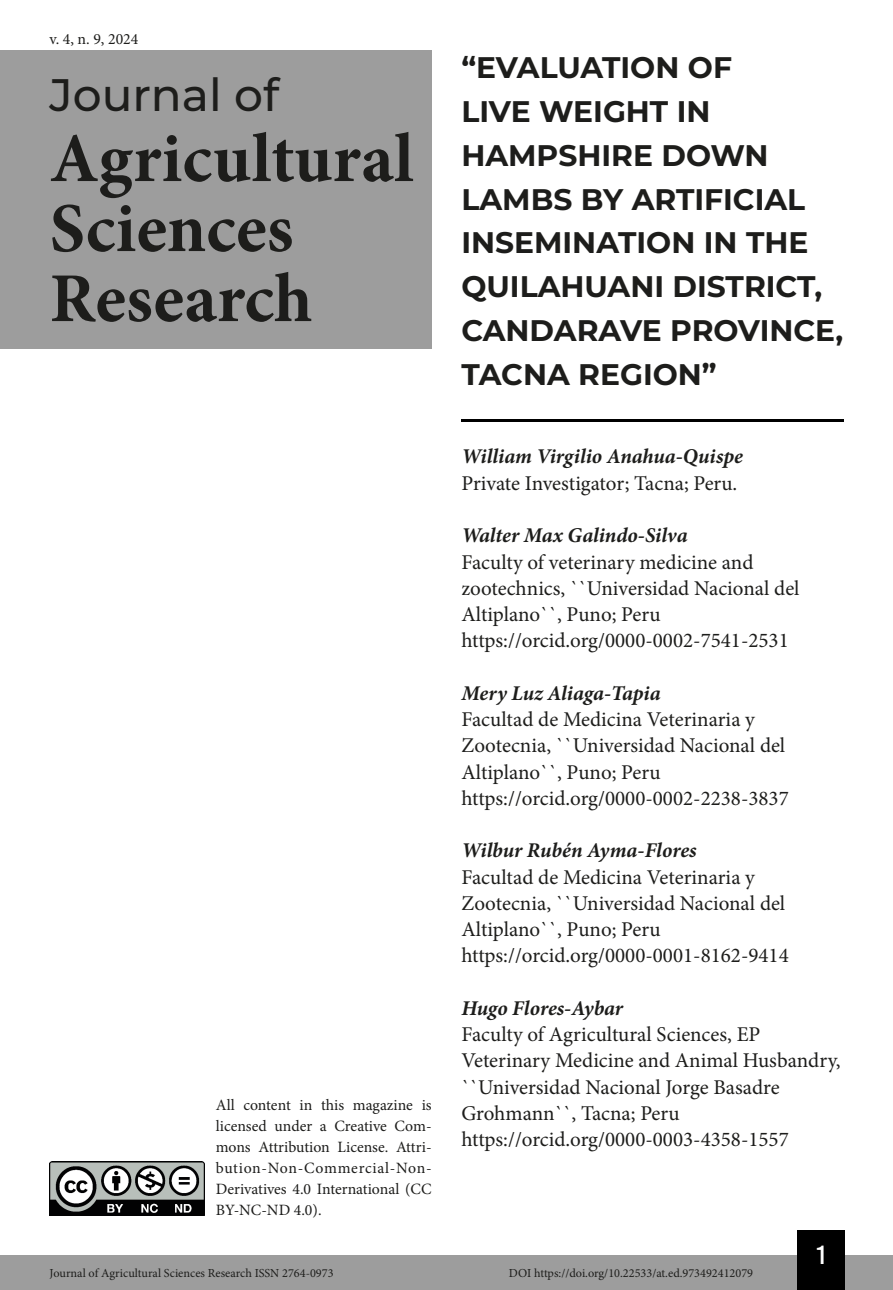
<style>
.page{position:relative;width:893px;height:1290px;background:#fff}
.page>*{position:absolute;margin:0;border:0;box-sizing:border-box;transform-origin:0 0}
.t1{font:700 70px/70px "Minion Pro";color:#1d1d1b}
.t2{font:500 45.5px "Montserrat";color:#1d1d1b}
.Título_Artigo{font:700 29.75px/43.8px "Montserrat";color:#1d1d1b}
.t3{font:26.25px "Bebas Kai";color:#fff}
.Infos_autor{font:21px/26.2px "Minion Pro";color:#1d1d1b}
.Autor{font:italic 700 21px "Minion Pro";letter-spacing:-.005em;color:#1d1d1b}
.t4{font:15.75px/21px "Minion Pro";color:#1d1d1b;text-align:justify}
.t5{font:12.25px "Minion Pro";color:#1d1d1b}
</style>
<div class="page">
<div style="left:0;top:1255px;width:893px;height:35px;background:#9d9d9d"></div>
<div style="left:797px;top:1230px;width:48px;height:60px;background:#000"></div>
<img style="left:50px;top:1161px;width:154px;height:54px">
<div style="left:0;top:50px;width:432px;height:298px;background:#9d9d9d"></div>
<hr style="left:461px;top:419px;width:382px;height:3px;background:#000">
<p class="t4" style="left:50px;top:28px;width:90px">v. 4, n. 9, 2024</p>
<h2 class="t2" style="left:50px;top:63px;width:231px">Journal of</h2>
<h1 class="t1" style="left:50px;top:123px;width:366px">Agricultural<br>Sciences<br>Research</h1>
<p class="t4" style="left:216px;top:1095px;width:217px">All content in this magazine is licensed under a Creative Com&shy;mons Attribution License. Attri&shy;bution-Non-Commercial-Non-Derivatives 4.0 International (CC BY-NC-ND 4.0).</p>
<p class="Título_Artigo" style="left:461px;top:44px;width:383px">“EVALUATION OF<br>LIVE WEIGHT IN<br>HAMPSHIRE DOWN<br>LAMBS BY ARTIFICIAL<br>INSEMINATION IN THE<br>QUILAHUANI DISTRICT,<br>CANDARAVE PROVINCE,<br>TACNA REGION”</p>
<p class="Autor" style="left:461px;top:442px;width:283px">William Virgilio Anahua-Quispe</p>
<p class="Infos_autor" style="left:461px;top:470px;width:278px">Private Investigator; Tacna; Peru.</p>
<p class="Autor" style="left:461px;top:520px;width:228px">Walter Max Galindo-Silva</p>
<p class="Infos_autor" style="left:461px;top:549px;width:340px">Faculty of veterinary medicine and zootechnics, ``Universidad Nacional del<br>Altiplano``, Puno; Peru</p>
<p class="Infos_autor" style="left:461px;top:627px;width:329px">https://orcid.org/0000-0002-7541-2531</p>
<p class="Autor" style="left:461px;top:678px;width:201px">Mery Luz Aliaga-Tapia</p>
<p class="Infos_autor" style="left:461px;top:706px;width:325px">Facultad de Medicina Veterinaria y<br>Zootecnia, ``Universidad Nacional del<br>Altiplano``, Puno; Peru</p>
<p class="Infos_autor" style="left:461px;top:785px;width:329px">https://orcid.org/0000-0002-2238-3837</p>
<p class="Autor" style="left:461px;top:835px;width:237px">Wilbur Rubén Ayma-Flores</p>
<p class="Infos_autor" style="left:461px;top:864px;width:325px">Facultad de Medicina Veterinaria y<br>Zootecnia, ``Universidad Nacional del<br>Altiplano``, Puno; Peru</p>
<p class="Infos_autor" style="left:461px;top:942px;width:329px">https://orcid.org/0000-0001-8162-9414</p>
<p class="Autor" style="left:461px;top:993px;width:163px">Hugo Flores-Aybar</p>
<p class="Infos_autor" style="left:461px;top:1021px;width:381px">Faculty of Agricultural Sciences, EP Veterinary Medicine and Animal Husbandry, ``Universidad Nacional Jorge Basadre Grohmann``, Tacna; Peru</p>
<p class="Infos_autor" style="left:461px;top:1126px;width:329px">https://orcid.org/0000-0003-4358-1557</p>
<p class="t3" style="left:817px;top:1241px;width:10px">1</p>
<p class="t5" style="left:50px;top:1265px;width:285px">Journal of Agricultural Sciences Research ISSN 2764-0973</p>
<p class="t5" style="left:509px;top:1265px;width:246px">DOI https://doi.org/10.22533/at.ed.973492412079</p>
</div>
